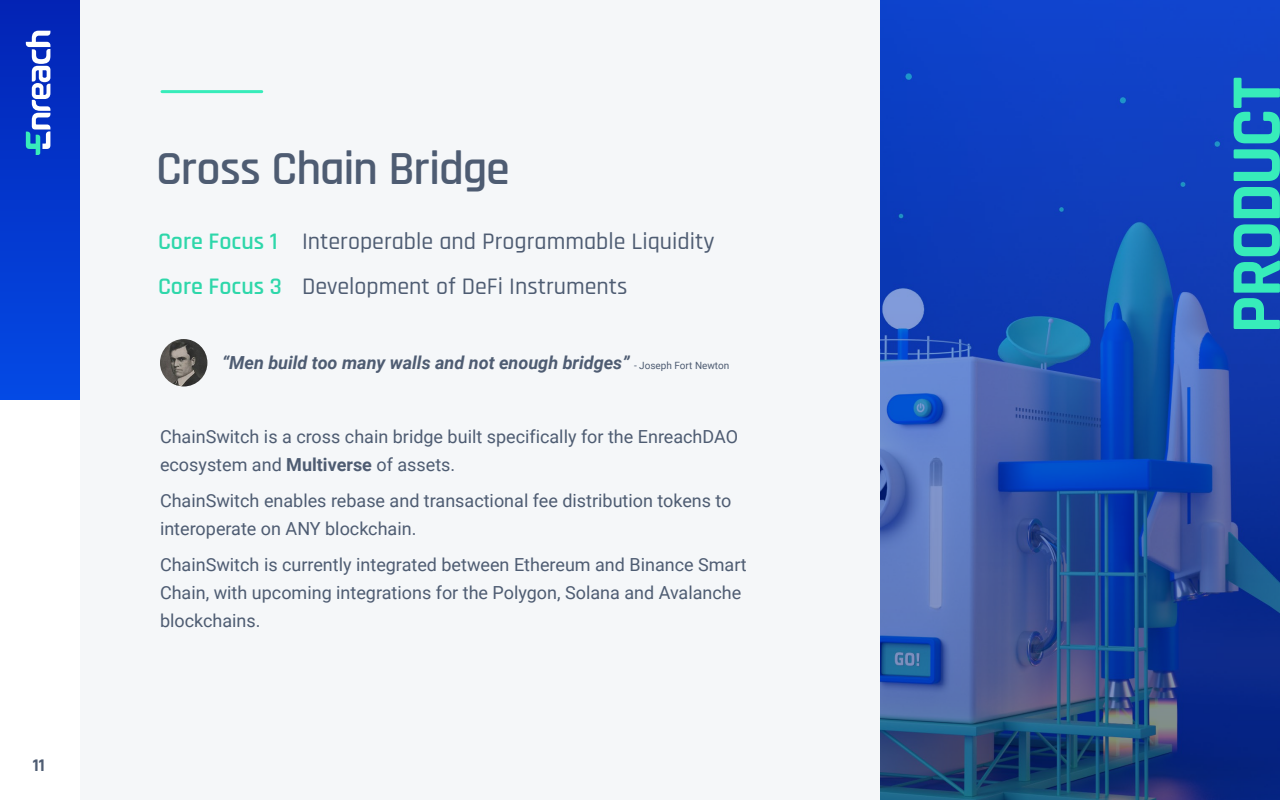
<style>
.page{position:relative;width:1280px;height:800px;background:#fff}
.page>*{position:absolute;margin:0;border:0;box-sizing:border-box;transform-origin:0 0}
.t1{font:700 72px "Rajdhani";letter-spacing:-.03em;color:#37ecba}
.t2{font:600 48px "Rajdhani";letter-spacing:-.025em;color:#4e5c72}
.t3{font:500 24px/45px "Rajdhani";color:#4e5c72}
.t4{font:18px/28px "Roboto";color:#4e5c72}
.t5{font:italic 700 18px "Roboto";color:#4e5c72}
.t6{font:700 18px "Rajdhani";color:#4e5c72}
.s1{font-weight:600;color:#2ed7aa}
.s2{font-weight:400;font-style:normal;font-size:10px}
.s3{font-weight:700}
</style>
<div class="page">
<div style="left:0;top:0;width:80px;height:400px;background:linear-gradient(to bottom,#0525b5,#0449e5)"></div>
<div style="left:80px;top:0;width:1200px;height:800px;background:#f5f7f9"></div>
<svg style="left:26px;top:31px;width:24px;height:124px"></svg>
<hr style="left:162px;top:90px;width:100px;height:3px;background:#37ecba">
<svg style="left:160px;top:339px;width:47px;height:47px"></svg>
<svg style="left:880px;top:0;width:400px;height:800px;background:#244dae"></svg>
<p class="t6" style="left:33px;top:755px;width:14px">11</p>
<h2 class="t2" style="left:156px;top:141px;width:355px">Cross Chain Bridge</h2>
<h3 class="t3" style="left:158px;top:220px;width:558px"><span class="s1">Core Focus 1</span> Interoperable and Programmable Liquidity<br><span class="s1">Core Focus 3</span> Development of DeFi Instruments</h3>
<p class="t5" style="left:222px;top:350px;width:509px">“Men build too many walls and not enough bridges” <span class="s2">- Joseph Fort Newton</span></p>
<p class="t4" style="left:160px;top:422px;width:580px">ChainSwitch is a cross chain bridge built specifically for the EnreachDAO ecosystem and <span class="s3">Multiverse</span> of assets.</p>
<p class="t4" style="left:160px;top:486px;width:573px">ChainSwitch enables rebase and transactional fee distribution tokens to interoperate on ANY blockchain.</p>
<p class="t4" style="left:160px;top:550px;width:588px">ChainSwitch is currently integrated between Ethereum and Binance Smart<br>Chain, with upcoming integrations for the Polygon, Solana and Avalanche blockchains.</p>
<h1 class="t1" style="left:1213px;top:334px;width:258px;rotate:-90deg">PRODUCT</h1>
</div>
